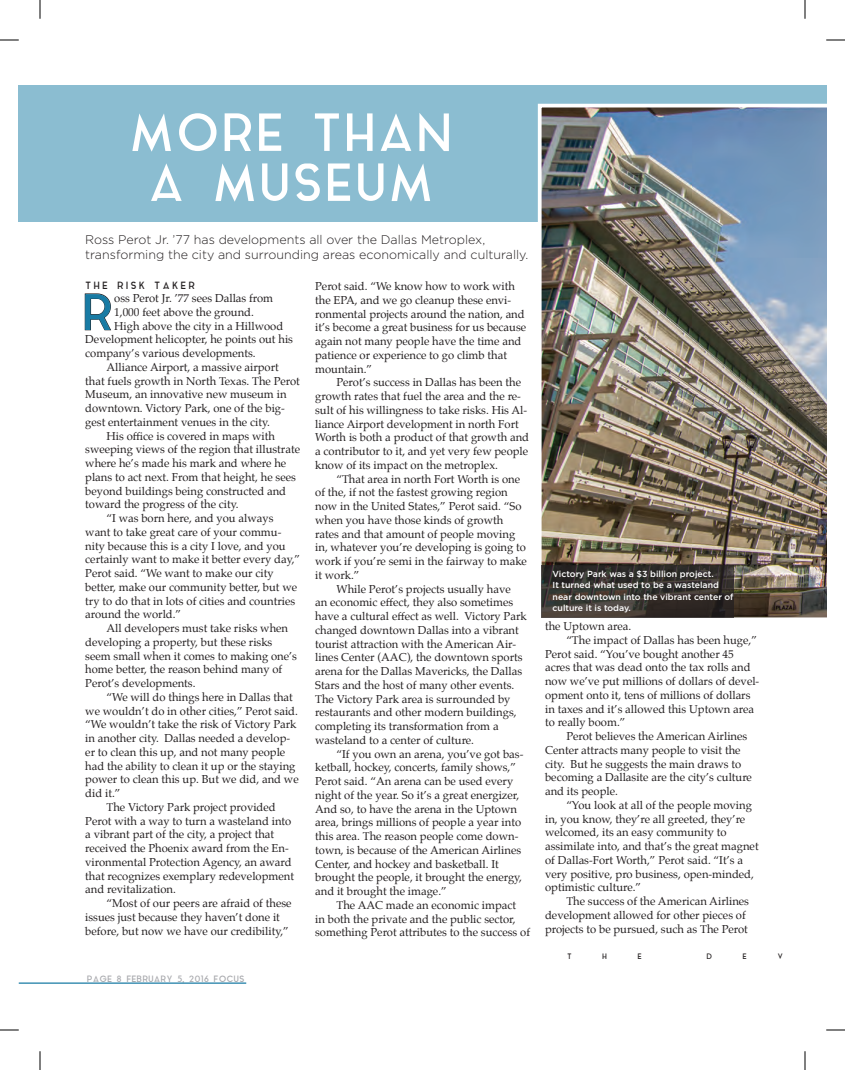
<style>
.page{position:relative;width:845px;height:1070px;background:#fff}
.page>*{position:absolute;margin:0;border:0;box-sizing:border-box;transform-origin:0 0}
.t1{font:51.25px "Aqua Grotesque";color:#fff}
.t2{font:48.88px "Aqua Grotesque";color:#187ba4}
.t3{font:300 12.5px/15px "Gotham";color:#231f20}
.t4{font:11.25px/13.8px "Palatino";color:#231f20}
.t5{font:10px "Aqua Grotesque";letter-spacing:.2em;color:#231f20}
.t6{font:500 8.75px/11.2px "Gotham";color:#fff}
.t7{font:8.75px "Aqua Grotesque";color:#a8a9ad}
.t8{font:7.5px "Aqua Grotesque";color:#231f20}
.s1{font-family:"Campton";font-weight:500}
</style>
<div class="page">
<div style="left:19px;top:85px;width:807px;height:137px;background:#8bbdd1"></div>
<img style="left:538px;top:104px;width:288px;height:514px">
<svg style="left:85px;top:293px;width:26px;height:37px"></svg>
<hr style="left:19px;top:982px;width:227px;height:2px;background:#187ba4">
<svg style="left:542px;top:565px;width:192px;height:52px"></svg>
<svg style="left:0;top:39px;width:19px;height:2px"></svg>
<svg style="left:826px;top:39px;width:19px;height:2px"></svg>
<svg style="left:0;top:1029px;width:19px;height:2px"></svg>
<svg style="left:826px;top:1029px;width:19px;height:2px"></svg>
<svg style="left:39px;top:0;width:2px;height:19px"></svg>
<svg style="left:39px;top:1051px;width:2px;height:19px"></svg>
<svg style="left:804px;top:0;width:2px;height:19px"></svg>
<svg style="left:804px;top:1051px;width:2px;height:19px"></svg>
<p class="t1" style="left:128px;top:106px;width:326px">MORE THAN</p>
<p class="t1" style="left:147px;top:156px;width:289px">A MUSEUM</p>
<p class="t3" style="left:85px;top:232px;width:445px">Ross Perot Jr. ’77 has developments all over the Dallas Metroplex, transforming the city and surrounding areas economically and culturally.</p>
<p class="t5" style="left:85px;top:280px;width:111px">THE RISK TAKER</p>
<p class="t2" style="left:81px;top:287px;width:34px">R</p>
<p class="t4" style="left:114px;top:291px;width:160px">oss Perot Jr. ’77 sees Dallas from<br>1,000 feet above the ground.</p>
<p class="t4" style="left:85px;top:319px;width:209px;text-indent:29px">High above the city in a Hillwood<br>Development helicopter, he points out his company’s various developments.</p>
<p class="t4" style="left:85px;top:360px;width:216px;text-indent:21px">Alliance Airport, a massive airport that fuels growth in North Texas. The Perot Museum, an innovative new museum in downtown. Victory Park, one of the big&shy;gest entertainment venues in the city.</p>
<p class="t4" style="left:85px;top:429px;width:216px;text-indent:21px">His office is covered in maps with sweeping views of the region that illustrate where he’s made his mark and where he plans to act next. From that height, he sees beyond buildings being constructed and toward the progress of the city.</p>
<p class="t4" style="left:85px;top:511px;width:216px;text-indent:21px">“I was born here, and you always want to take great care of your commu&shy;nity because this is a city I love, and you certainly want to make it better every day,” Perot said. “We want to make our city better, make our community better, but we try to do that in lots of cities and countries around the world.”</p>
<p class="t4" style="left:85px;top:621px;width:213px;text-indent:21px">All developers must take risks when developing a property, but these risks seem small when it comes to making one’s home better, the reason behind many of Perot’s developments.</p>
<p class="t4" style="left:85px;top:690px;width:215px;text-indent:21px">“We will do things here in Dallas that we wouldn’t do in other cities,” Perot said. “We wouldn’t take the risk of Victory Park in another city. Dallas needed a develop&shy;er to clean this up, and not many people had the ability to clean it up or the staying power to clean this up. But we did, and we did it.”</p>
<p class="t4" style="left:85px;top:800px;width:210px;text-indent:21px">The Victory Park project provided Perot with a way to turn a wasteland into a vibrant part of the city, a project that received the Phoenix award from the En&shy;vironmental Protection Agency, an award that recognizes exemplary redevelopment and revitalization.</p>
<p class="t4" style="left:85px;top:896px;width:208px;text-indent:21px">“Most of our peers are afraid of these issues just because they haven’t done it before, but now we have our credibility,”</p>
<p class="t7" style="left:87px;top:974px;width:159px">PAGE 8 FEBRUARY 5<span class="s1">,</span> 2016 FOCUS</p>
<p class="t4" style="left:315px;top:279px;width:212px">Perot said. “We know how to work with the EPA, and we go cleanup these envi&shy;ronmental projects around the nation, and it’s become a great business for us because again not many people have the time and patience or experience to go climb that mountain.”</p>
<p class="t4" style="left:315px;top:376px;width:215px;text-indent:21px">Perot’s success in Dallas has been the growth rates that fuel the area and the re&shy;sult of his willingness to take risks. His Al&shy;liance Airport development in north Fort Worth is both a product of that growth and a contributor to it, and yet very few people know of its impact on the metroplex.</p>
<p class="t4" style="left:315px;top:472px;width:213px;text-indent:21px">“That area in north Fort Worth is one of the, if not the fastest growing region now in the United States,” Perot said. “So when you have those kinds of growth rates and that amount of people moving in, whatever you’re developing is going to work if you’re semi in the fairway to make it work.”</p>
<p class="t4" style="left:315px;top:582px;width:213px;text-indent:21px">While Perot’s projects usually have<br>an economic effect, they also sometimes have a cultural effect as well. Victory Park changed downtown Dallas into a vibrant tourist attraction with the American Air&shy;lines Center (AAC), the downtown sports arena for the Dallas Mavericks, the Dallas Stars and the host of many other events.<br>The Victory Park area is surrounded by restaurants and other modern buildings, completing its transformation from a wasteland to a center of culture.</p>
<p class="t4" style="left:315px;top:747px;width:210px;text-indent:21px">“If you own an arena, you’ve got bas&shy;ketball, hockey, concerts, family shows,” Perot said. “An arena can be used every night of the year. So it’s a great energizer, And so, to have the arena in the Uptown area, brings millions of people a year into this area. The reason people come down&shy;town, is because of the American Airlines Center, and hockey and basketball. It brought the people, it brought the energy, and it brought the image.”</p>
<p class="t4" style="left:315px;top:898px;width:216px;text-indent:21px">The AAC made an economic impact<br>in both the private and the public sector, something Perot attributes to the success of</p>
<p class="t6" style="left:553px;top:568px;width:163px">Victory Park was a $3 billion project.</p>
<p class="t6" style="left:553px;top:580px;width:183px">It turned what used to be a wasteland near downtown into the vibrant center of culture it is today.</p>
<p class="t4" style="left:545px;top:619px;width:88px">the Uptown area.</p>
<p class="t4" style="left:545px;top:633px;width:216px;text-indent:21px">“The impact of Dallas has been huge,” Perot said. “You’ve bought another 45 acres that was dead onto the tax rolls and now we’ve put millions of dollars of devel&shy;opment onto it, tens of millions of dollars in taxes and it’s allowed this Uptown area to really boom.”</p>
<p class="t4" style="left:545px;top:729px;width:208px;text-indent:21px">Perot believes the American Airlines Center attracts many people to visit the city. But he suggests the main draws to becoming a Dallasite are the city’s culture and its people.</p>
<p class="t4" style="left:545px;top:798px;width:215px;text-indent:21px">“You look at all of the people moving in, you know, they’re all greeted, they’re welcomed, its an easy community to assimilate into, and that’s the great magnet of Dallas-Fort Worth,” Perot said. “It’s a very positive, pro business, open-minded, optimistic culture.”</p>
<p class="t4" style="left:545px;top:894px;width:205px;text-indent:21px">The success of the American Airlines development allowed for other pieces of projects to be pursued, such as The Perot</p>
<p class="t8" style="left:567px;top:952px;width:6px">T</p>
<p class="t8" style="left:602px;top:952px;width:6px">H</p>
<p class="t8" style="left:637px;top:952px;width:6px">E</p>
<p class="t8" style="left:706px;top:952px;width:7px">D</p>
<p class="t8" style="left:743px;top:952px;width:6px">E</p>
<p class="t8" style="left:777px;top:952px;width:7px">V</p>
</div>
